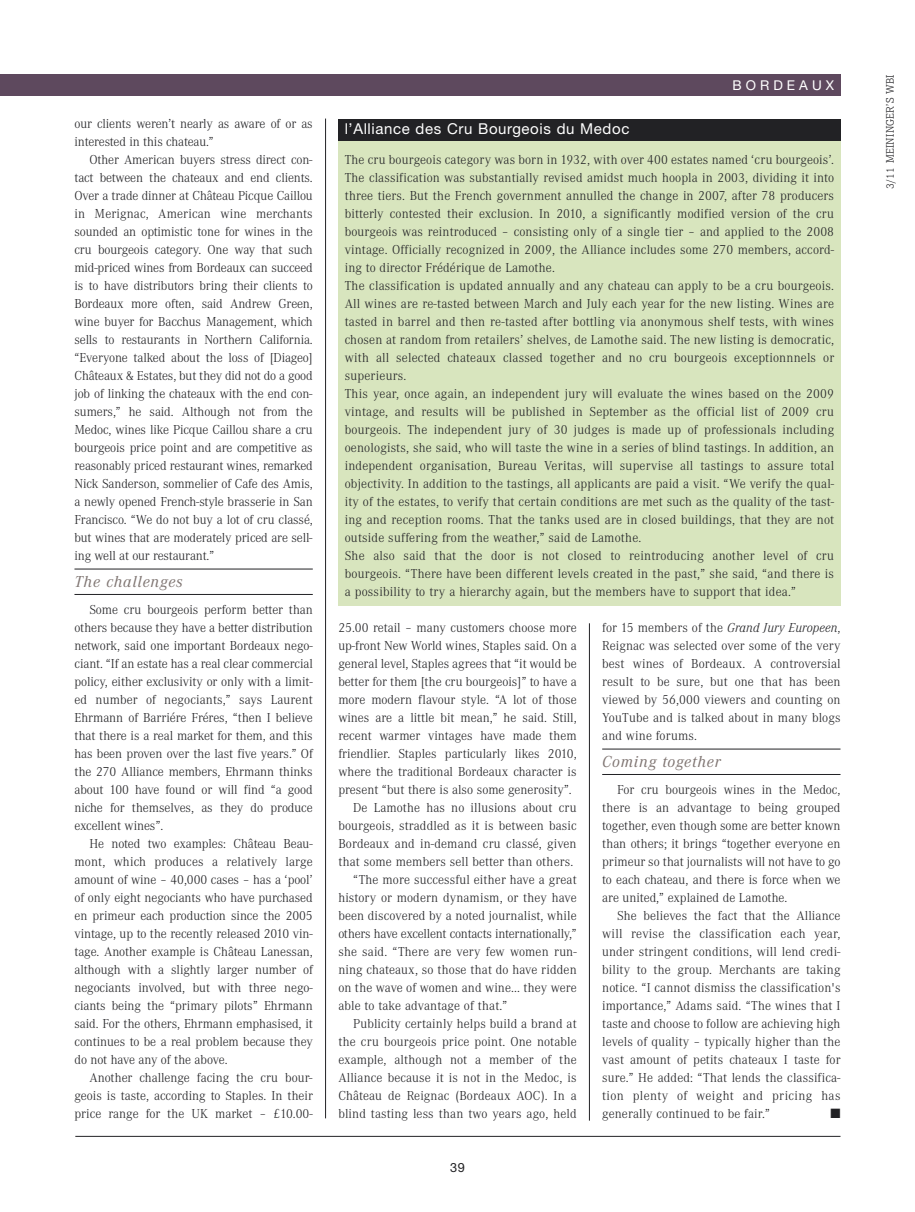
<style>
.page{position:relative;width:915px;height:1212px;background:#fff}
.page>*{position:absolute;margin:0;border:0;box-sizing:border-box;transform-origin:0 0}
.t1{font:italic 16.5px "Corporate A";letter-spacing:.05em;color:#7f7572}
.t2{font:15px "Helvetica Neue";letter-spacing:.04em;color:#fff}
.t3{font:300 13.5px/18px "Corporate A";letter-spacing:.01em;color:#222225;text-align:justify}
.t4{font:300 13.5px/18px "Corporate A";letter-spacing:-.01em;color:#222225}
.t5{font:300 13.5px "Corporate A";letter-spacing:-.015em;color:#222225}
.t6{font:13.5px "Helvetica Neue";letter-spacing:.3em;color:#fff}
.t7{font:12.75px "Helvetica Neue";color:#222225}
.t8{font:300 11.25px "Corporate E";letter-spacing:.025em;color:#222225}
.s1{font-style:italic}
</style>
<div class="page">
<hr style="left:325px;top:119px;width:1px;height:999px;background:#222225">
<hr style="left:589px;top:623px;width:1px;height:497px;background:#222225">
<div style="left:0;top:74px;width:840px;height:22px;background:#5e495e"></div>
<hr style="left:75px;top:1136px;width:765px;height:1px;background:#222225">
<hr style="left:74px;top:569px;width:239px;height:1px;background:#222225">
<hr style="left:74px;top:594px;width:239px;height:1px;background:#222225">
<hr style="left:602px;top:749px;width:238px;height:1px;background:#222225">
<hr style="left:602px;top:774px;width:238px;height:1px;background:#222225">
<div style="left:338px;top:137px;width:502px;height:468px;background:#d8e5be"></div>
<div style="left:338px;top:119px;width:502px;height:21px;background:#222225"></div>
<p class="t4" style="left:74px;top:115px;width:240px">our clients weren’t nearly as aware of or as interested in this chateau.”</p>
<p class="t3" style="left:74px;top:151px;width:240px;text-indent:15px">Other American buyers stress direct con&shy;tact between the chateaux and end clients.<br>Over a trade dinner at Château Picque Caillou in Merignac, American wine merchants sounded an optimistic tone for wines in the cru bourgeois category. One way that such mid-priced wines from Bordeaux can succeed is to have distributors bring their clients to Bordeaux more often, said Andrew Green, wine buyer for Bacchus Management, which sells to restaurants in Northern California. “Everyone talked about the loss of [Diageo] Châteaux &amp; Estates, but they did not do a good job of linking the chateaux with the end con&shy;sumers,” he said. Although not from the Medoc, wines like Picque Caillou share a cru bourgeois price point and are competitive as reasonably priced restaurant wines, remarked Nick Sanderson, sommelier of Cafe des Amis, a newly opened French-style brasserie in San Francisco. “We do not buy a lot of cru classé, but wines that are moderately priced are sell&shy;ing well at our restaurant.”</p>
<p class="t1" style="left:74px;top:572px;width:110px">The challenges</p>
<p class="t3" style="left:74px;top:601px;width:240px;text-indent:15px">Some cru bourgeois perform better than others because they have a better distribution network, said one important Bordeaux nego&shy;ciant. “If an estate has a real clear commercial policy, either exclusivity or only with a limit&shy;ed number of negociants,” says Laurent Ehrmann of Barriére Fréres, “then I believe that there is a real market for them, and this has been proven over the last five years.” Of the 270 Alliance members, Ehrmann thinks about 100 have found or will find “a good niche for themselves, as they do produce excellent wines”.</p>
<p class="t3" style="left:74px;top:835px;width:240px;text-indent:15px">He noted two examples: Château Beau&shy;mont, which produces a relatively large amount of wine – 40,000 cases – has a ‘pool’ of only eight negociants who have purchased en primeur each production since the 2005 vintage, up to the recently released 2010 vin&shy;tage. Another example is Château Lanessan, although with a slightly larger number of negociants involved, but with three nego&shy;ciants being the “primary pilots” Ehrmann said. For the others, Ehrmann emphasised, it continues to be a real problem because they do not have any of the above.</p>
<p class="t3" style="left:74px;top:1069px;width:240px;text-indent:15px">Another challenge facing the cru bour&shy;geois is taste, according to Staples. In their price range for the UK market – £10.00-</p>
<p class="t6" style="left:732px;top:81px;width:103px">BORDEAUX</p>
<p class="t8" style="left:883px;top:188px;width:116px;rotate:-90deg">3/11 MEININGER’S WBI</p>
<p class="t2" style="left:344px;top:123px;width:286px">l’Alliance des Cru Bourgeois du Medoc</p>
<p class="t3" style="left:344px;top:151px;width:491px;text-align:left">The cru bourgeois category was born in 1932, with over 400 estates named ‘cru bourgeois’.<br>The classification was substantially revised amidst much hoopla in 2003, dividing it into three tiers. But the French government annulled the change in 2007, after 78 producers bitterly contested their exclusion. In 2010, a significantly modified version of the cru bourgeois was reintroduced – consisting only of a single tier – and applied to the 2008 vintage. Officially recognized in 2009, the Alliance includes some 270 members, accord&shy;ing to director Frédérique de Lamothe.<br>The classification is updated annually and any chateau can apply to be a cru bourgeois.<br>All wines are re-tasted between March and July each year for the new listing. Wines are tasted in barrel and then re-tasted after bottling via anonymous shelf tests, with wines chosen at random from retailers’ shelves, de Lamothe said. The new listing is democratic, with all selected chateaux classed together and no cru bourgeois exceptionnnels or superieurs.<br>This year, once again, an independent jury will evaluate the wines based on the 2009 vintage, and results will be published in September as the official list of 2009 cru bourgeois. The independent jury of 30 judges is made up of professionals including oenologists, she said, who will taste the wine in a series of blind tastings. In addition, an independent organisation, Bureau Veritas, will supervise all tastings to assure total objectivity. In addition to the tastings, all applicants are paid a visit. “We verify the qual&shy;ity of the estates, to verify that certain conditions are met such as the quality of the tast&shy;ing and reception rooms. That the tanks used are in closed buildings, that they are not outside suffering from the weather,” said de Lamothe.<br>She also said that the door is not closed to reintroducing another level of cru bourgeois. “There have been different levels created in the past,” she said, “and there is a possibility to try a hierarchy again, but the members have to support that idea.”</p>
<p class="t3" style="left:338px;top:619px;width:240px">25.00 retail – many customers choose more</p>
<p class="t3" style="left:338px;top:637px;width:240px">up-front New World wines, Staples said. On a</p>
<p class="t3" style="left:338px;top:655px;width:240px">general level, Staples agrees that “it would be</p>
<p class="t3" style="left:338px;top:673px;width:240px">better for them [the cru bourgeois]” to have a</p>
<p class="t3" style="left:338px;top:691px;width:240px">more modern flavour style. “A lot of those</p>
<p class="t3" style="left:338px;top:709px;width:240px">wines are a little bit mean,” he said. Still,</p>
<p class="t3" style="left:338px;top:727px;width:240px">recent warmer vintages have made them</p>
<p class="t3" style="left:338px;top:745px;width:240px">friendlier. Staples particularly likes 2010,</p>
<p class="t3" style="left:338px;top:763px;width:240px">where the traditional Bordeaux character is</p>
<p class="t3" style="left:338px;top:781px;width:235px">present “but there is also some generosity”.</p>
<p class="t3" style="left:353px;top:799px;width:225px">De Lamothe has no illusions about cru</p>
<p class="t3" style="left:338px;top:817px;width:240px">bourgeois, straddled as it is between basic</p>
<p class="t3" style="left:338px;top:835px;width:240px">Bordeaux and in-demand cru classé, given</p>
<p class="t3" style="left:338px;top:853px;width:236px">that some members sell better than others.</p>
<p class="t3" style="left:353px;top:871px;width:225px">“The more successful either have a great</p>
<p class="t3" style="left:338px;top:889px;width:240px">history or modern dynamism, or they have</p>
<p class="t3" style="left:338px;top:907px;width:240px">been discovered by a noted journalist, while</p>
<p class="t5" style="left:338px;top:926px;width:240px">others have excellent contacts internationally,”</p>
<p class="t3" style="left:338px;top:943px;width:240px">she said. “There are very few women run-</p>
<p class="t3" style="left:338px;top:961px;width:240px">ning chateaux, so those that do have ridden</p>
<p class="t3" style="left:338px;top:979px;width:240px">on the wave of women and wine... they were</p>
<p class="t3" style="left:338px;top:997px;width:170px">able to take advantage of that.”</p>
<p class="t3" style="left:353px;top:1015px;width:225px">Publicity certainly helps build a brand at</p>
<p class="t3" style="left:338px;top:1033px;width:240px">the cru bourgeois price point. One notable</p>
<p class="t3" style="left:338px;top:1051px;width:240px">example, although not a member of the</p>
<p class="t3" style="left:338px;top:1069px;width:240px">Alliance because it is not in the Medoc, is</p>
<p class="t3" style="left:338px;top:1087px;width:240px">Château de Reignac (Bordeaux AOC). In a</p>
<p class="t3" style="left:338px;top:1105px;width:240px">blind tasting less than two years ago, held</p>
<p class="t7" style="left:450px;top:1163px;width:16px">39</p>
<p class="t3" style="left:602px;top:619px;width:240px">for 15 members of the <span class="s1">Grand Jury Europeen</span>, Reignac was selected over some of the very best wines of Bordeaux. A controversial result to be sure, but one that has been viewed by 56,000 viewers and counting on YouTube and is talked about in many blogs and wine forums.</p>
<p class="t1" style="left:602px;top:752px;width:120px">Coming together</p>
<p class="t3" style="left:602px;top:781px;width:240px;text-indent:15px">For cru bourgeois wines in the Medoc, there is an advantage to being grouped together, even though some are better known than others; it brings “together everyone en primeur so that journalists will not have to go to each chateau, and there is force when we are united,” explained de Lamothe.</p>
<p class="t3" style="left:602px;top:907px;width:240px;text-indent:15px">She believes the fact that the Alliance will revise the classification each year, under stringent conditions, will lend credi&shy;bility to the group. Merchants are taking notice. “I cannot dismiss the classification's importance,” Adams said. “The wines that I taste and choose to follow are achieving high levels of quality – typically higher than the vast amount of petits chateaux I taste for sure.” He added: “That lends the classifica&shy;tion plenty of weight and pricing has generally continued to be fair.”</p>
</div>
